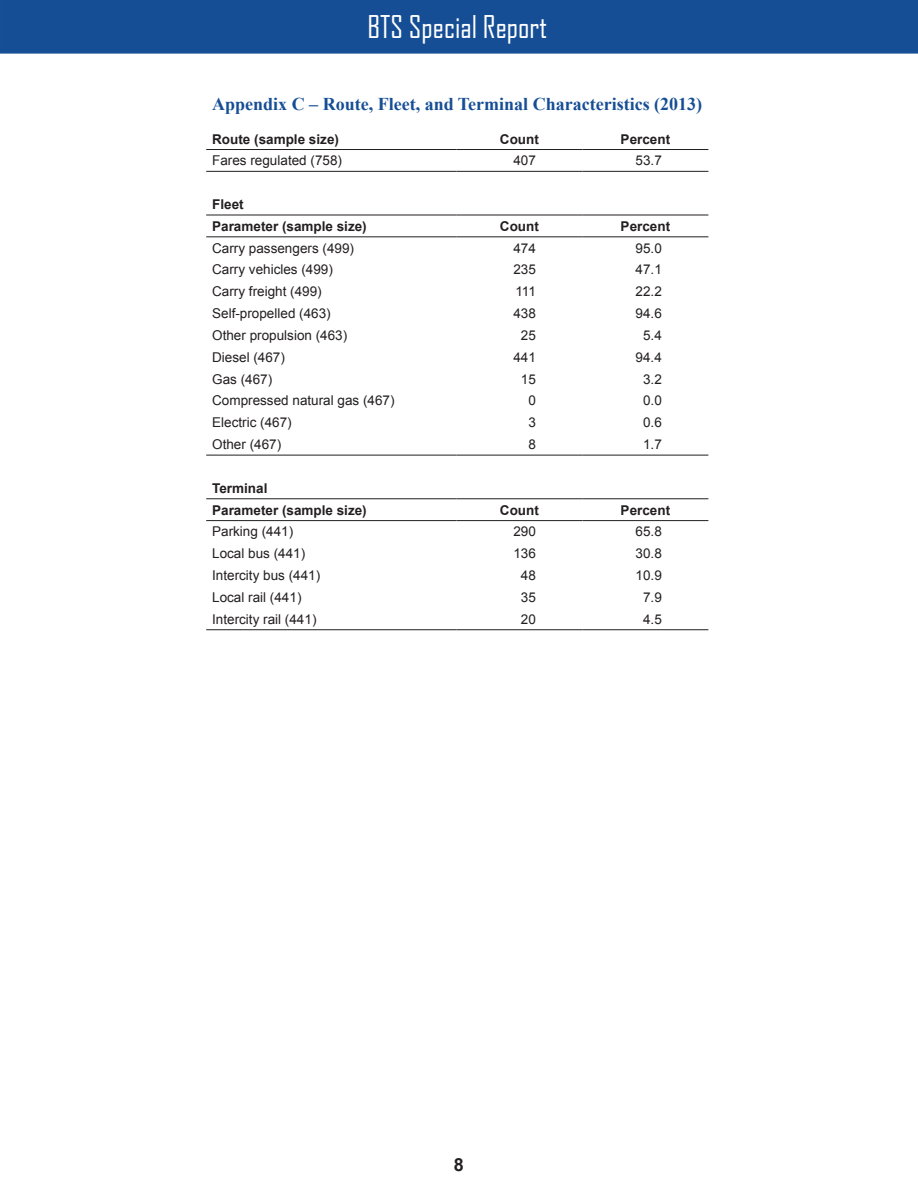
<style>
.page{position:relative;width:918px;height:1188px;background:#fff}
.page>*{position:absolute;margin:0;border:0;box-sizing:border-box;transform-origin:0 0}
.t1{font:30px "Agency FB";color:#fff}
.Figure_and_Table_Hea{font:700 18px "Times New Roman";color:#164e95}
.t2{font:700 18px "Arial";color:#231f20}
.Table_Body{font:13.5px "Arial";color:#231f20}
.Table_Secondary_Head{font:700 13.5px "Arial";color:#231f20}
</style>
<div class="page">
<div style="left:0;top:0;width:918px;height:54px;background:#164e95"></div>
<hr style="left:206px;top:149px;width:250px;height:1px;background:#231f20">
<hr style="left:456px;top:149px;width:126px;height:1px;background:#231f20">
<hr style="left:582px;top:149px;width:126px;height:1px;background:#231f20">
<hr style="left:206px;top:171px;width:250px;height:1px;background:#231f20">
<hr style="left:456px;top:171px;width:126px;height:1px;background:#231f20">
<hr style="left:582px;top:171px;width:126px;height:1px;background:#231f20">
<hr style="left:206px;top:236px;width:250px;height:1px;background:#231f20">
<hr style="left:456px;top:236px;width:126px;height:1px;background:#231f20">
<hr style="left:582px;top:236px;width:126px;height:1px;background:#231f20">
<hr style="left:206px;top:455px;width:250px;height:1px;background:#231f20">
<hr style="left:456px;top:455px;width:126px;height:1px;background:#231f20">
<hr style="left:582px;top:455px;width:126px;height:1px;background:#231f20">
<hr style="left:206px;top:520px;width:250px;height:1px;background:#231f20">
<hr style="left:456px;top:520px;width:126px;height:1px;background:#231f20">
<hr style="left:582px;top:520px;width:126px;height:1px;background:#231f20">
<hr style="left:206px;top:629px;width:250px;height:1px;background:#231f20">
<hr style="left:456px;top:629px;width:126px;height:1px;background:#231f20">
<hr style="left:582px;top:629px;width:126px;height:1px;background:#231f20">
<hr style="left:206px;top:215px;width:250px;height:1px;background:#231f20">
<hr style="left:456px;top:215px;width:126px;height:1px;background:#231f20">
<hr style="left:582px;top:215px;width:126px;height:1px;background:#231f20">
<hr style="left:206px;top:498px;width:250px;height:1px;background:#231f20">
<hr style="left:456px;top:498px;width:126px;height:1px;background:#231f20">
<hr style="left:582px;top:498px;width:126px;height:1px;background:#231f20">
<h1 class="t1" style="left:368px;top:9px;width:181px">BTS Special Report</h1>
<p class="Figure_and_Table_Hea" style="left:212px;top:92px;width:491px">Appendix C – Route, Fleet, and Terminal Characteristics (2013)</p>
<p class="Table_Secondary_Head" style="left:212px;top:130px;width:128px">Route (sample size)</p>
<p class="Table_Secondary_Head" style="left:500px;top:130px;width:40px">Count</p>
<p class="Table_Secondary_Head" style="left:621px;top:130px;width:51px">Percent</p>
<p class="Table_Body" style="left:212px;top:152px;width:131px">Fares regulated (758)</p>
<p class="Table_Body" style="left:513px;top:152px;width:24px">407</p>
<p class="Table_Body" style="left:636px;top:152px;width:28px">53.7</p>
<p class="Table_Secondary_Head" style="left:212px;top:195px;width:33px">Fleet</p>
<p class="Table_Secondary_Head" style="left:212px;top:217px;width:156px">Parameter (sample size)</p>
<p class="Table_Secondary_Head" style="left:500px;top:217px;width:40px">Count</p>
<p class="Table_Secondary_Head" style="left:621px;top:217px;width:51px">Percent</p>
<p class="Table_Body" style="left:212px;top:239px;width:143px">Carry passengers (499)</p>
<p class="Table_Body" style="left:513px;top:239px;width:24px">474</p>
<p class="Table_Body" style="left:636px;top:239px;width:28px">95.0</p>
<p class="Table_Body" style="left:212px;top:261px;width:122px">Carry vehicles (499)</p>
<p class="Table_Body" style="left:513px;top:261px;width:24px">235</p>
<p class="Table_Body" style="left:636px;top:261px;width:28px">47.1</p>
<p class="Table_Body" style="left:212px;top:283px;width:111px">Carry freight (499)</p>
<p class="Table_Body" style="left:515px;top:283px;width:22px">111</p>
<p class="Table_Body" style="left:636px;top:283px;width:28px">22.2</p>
<p class="Table_Body" style="left:212px;top:305px;width:120px">Self-propelled (463)</p>
<p class="Table_Body" style="left:513px;top:305px;width:24px">438</p>
<p class="Table_Body" style="left:636px;top:305px;width:28px">94.6</p>
<p class="Table_Body" style="left:212px;top:326px;width:137px">Other propulsion (463)</p>
<p class="Table_Body" style="left:521px;top:326px;width:17px">25</p>
<p class="Table_Body" style="left:643px;top:326px;width:20px">5.4</p>
<p class="Table_Body" style="left:212px;top:348px;width:74px">Diesel (467)</p>
<p class="Table_Body" style="left:513px;top:348px;width:24px">441</p>
<p class="Table_Body" style="left:636px;top:348px;width:28px">94.4</p>
<p class="Table_Body" style="left:212px;top:370px;width:62px">Gas (467)</p>
<p class="Table_Body" style="left:521px;top:370px;width:17px">15</p>
<p class="Table_Body" style="left:643px;top:370px;width:20px">3.2</p>
<p class="Table_Body" style="left:212px;top:392px;width:184px">Compressed natural gas (467)</p>
<p class="Table_Body" style="left:528px;top:392px;width:9px">0</p>
<p class="Table_Body" style="left:643px;top:392px;width:20px">0.0</p>
<p class="Table_Body" style="left:212px;top:414px;width:81px">Electric (467)</p>
<p class="Table_Body" style="left:528px;top:414px;width:9px">3</p>
<p class="Table_Body" style="left:643px;top:414px;width:20px">0.6</p>
<p class="Table_Body" style="left:212px;top:436px;width:71px">Other (467)</p>
<p class="Table_Body" style="left:528px;top:436px;width:9px">8</p>
<p class="Table_Body" style="left:643px;top:436px;width:20px">1.7</p>
<p class="Table_Secondary_Head" style="left:212px;top:479px;width:57px">Terminal</p>
<p class="Table_Secondary_Head" style="left:212px;top:501px;width:156px">Parameter (sample size)</p>
<p class="Table_Secondary_Head" style="left:500px;top:501px;width:40px">Count</p>
<p class="Table_Secondary_Head" style="left:621px;top:501px;width:51px">Percent</p>
<p class="Table_Body" style="left:212px;top:523px;width:83px">Parking (441)</p>
<p class="Table_Body" style="left:513px;top:523px;width:24px">290</p>
<p class="Table_Body" style="left:636px;top:523px;width:28px">65.8</p>
<p class="Table_Body" style="left:212px;top:545px;width:95px">Local bus (441)</p>
<p class="Table_Body" style="left:513px;top:545px;width:24px">136</p>
<p class="Table_Body" style="left:636px;top:545px;width:28px">30.8</p>
<p class="Table_Body" style="left:212px;top:567px;width:110px">Intercity bus (441)</p>
<p class="Table_Body" style="left:521px;top:567px;width:17px">48</p>
<p class="Table_Body" style="left:636px;top:567px;width:28px">10.9</p>
<p class="Table_Body" style="left:212px;top:588px;width:91px">Local rail (441)</p>
<p class="Table_Body" style="left:521px;top:588px;width:17px">35</p>
<p class="Table_Body" style="left:643px;top:588px;width:20px">7.9</p>
<p class="Table_Body" style="left:212px;top:610px;width:106px">Intercity rail (441)</p>
<p class="Table_Body" style="left:521px;top:610px;width:17px">20</p>
<p class="Table_Body" style="left:643px;top:610px;width:20px">4.5</p>
<h2 class="t2" style="left:454px;top:1153px;width:12px">8</h2>
</div>
